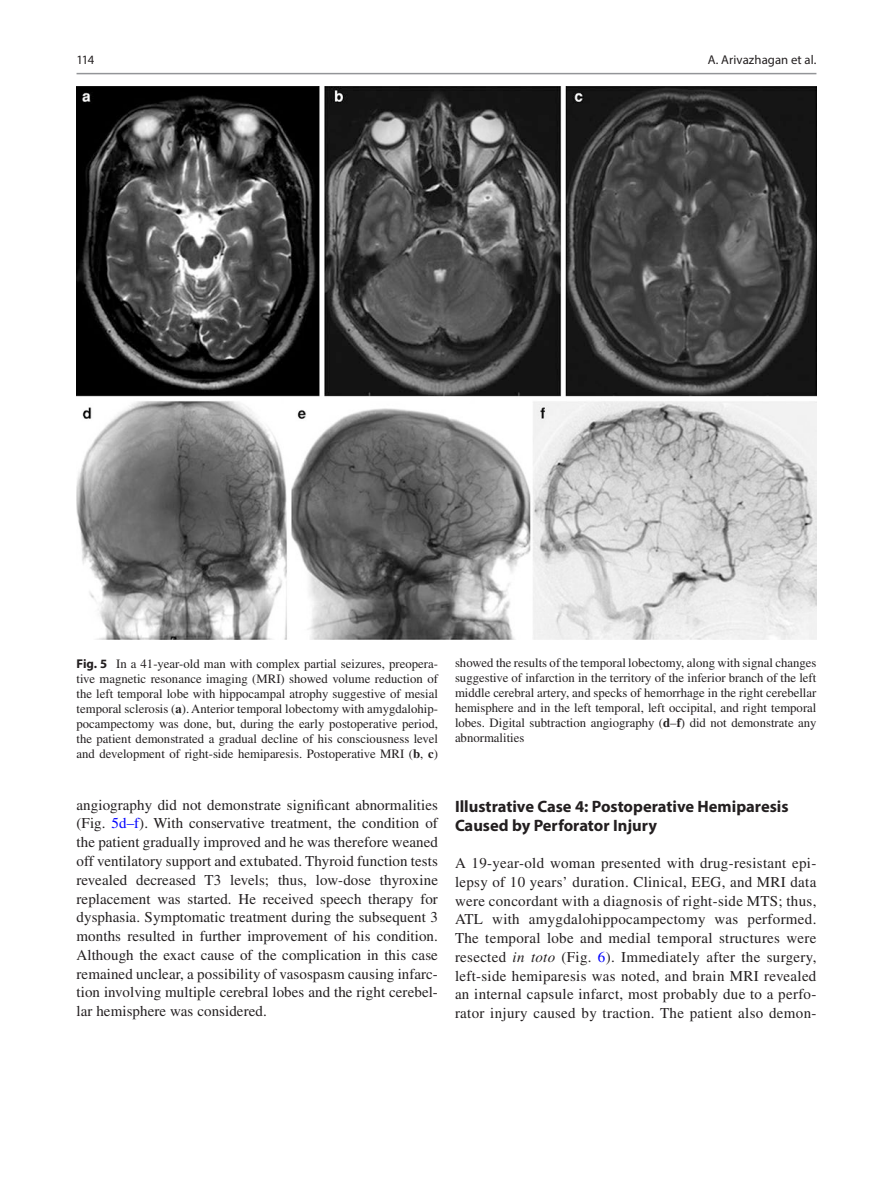
<style>
.page{position:relative;width:893px;height:1187px;background:#fff}
.page>*{position:absolute;margin:0;border:0;box-sizing:border-box;transform-origin:0 0}
._2_hd{font:700 16.5px/18.8px "Myriad Pro";color:#231f20}
.Text_flush{font:15px/18.8px "Times LT Std";letter-spacing:.01em;color:#231f20;text-align:justify}
.t1{font:12.75px/15px "Times LT Std";color:#231f20;text-align:justify}
.t2{font:12.75px "Myriad Pro";letter-spacing:.005em;color:#231f20}
.s1{font-family:"Myriad Pro";font-weight:700}
.s2{font-weight:700}
.s3{color:#00f}
.s4{font-style:italic}
</style>
<div class="page">
<img style="left:77px;top:87px;width:739px;height:552px">
<hr style="left:77px;top:73px;width:739px;height:1px;background:#939598">
<p class="t2" style="left:77px;top:52px;width:19px">114</p>
<p class="t2" style="left:708px;top:52px;width:110px">A. Arivazhagan et al.</p>
<p class="t1" style="left:77px;top:656px;width:363px"><span class="s1">Fig. 5</span> In a 41-year-old man with complex partial seizures, preopera&shy;tive magnetic resonance imaging (MRI) showed volume reduction of the left temporal lobe with hippocampal atrophy suggestive of mesial temporal sclerosis (<span class="s2">a</span>). Anterior temporal lobectomy with amygdalohip&shy;pocampectomy was done, but, during the early postoperative period, the patient demonstrated a gradual decline of his consciousness level and development of right-side hemiparesis. Postoperative MRI (<span class="s2">b</span>, <span class="s2">c</span>)</p>
<p class="t1" style="left:455px;top:655px;width:363px">showed the results of the temporal lobectomy, along with signal changes suggestive of infarction in the territory of the inferior branch of the left middle cerebral artery, and specks of hemorrhage in the right cerebellar hemisphere and in the left temporal, left occipital, and right temporal lobes. Digital subtraction angiography (<span class="s2">d</span>–<span class="s2">f</span>) did not demonstrate any abnormalities</p>
<p class="Text_flush" style="left:77px;top:795px;width:363px">angiography did not demonstrate significant abnormalities (Fig. <span class="s3">5d–f</span>). With conservative treatment, the condition of the patient gradually improved and he was therefore weaned off ventilatory support and extubated. Thyroid function tests revealed decreased T3 levels; thus, low-dose thyroxine replacement was started. He received speech therapy for dysphasia. Symptomatic treatment during the subsequent 3 months resulted in further improvement of his condition.<br>Although the exact cause of the complication in this case remained unclear, a possibility of vasospasm causing infarc&shy;tion involving multiple cerebral lobes and the right cerebel&shy;lar hemisphere was considered.</p>
<h3 class="_2_hd" style="left:455px;top:796px;width:335px">Illustrative Case 4: Postoperative Hemiparesis<br>Caused by Perforator Injury</h3>
<p class="Text_flush" style="left:455px;top:853px;width:363px">A 19-year-old woman presented with drug-resistant epi&shy;lepsy of 10 years’ duration. Clinical, EEG, and MRI data were concordant with a diagnosis of right-side MTS; thus, ATL with amygdalohippocampectomy was performed.<br>The temporal lobe and medial temporal structures were resected <span class="s4">in toto</span> (Fig. <span class="s3">6</span>). Immediately after the surgery, left-side hemiparesis was noted, and brain MRI revealed an internal capsule infarct, most probably due to a perfo&shy;rator injury caused by traction. The patient also demon-</p>
</div>
